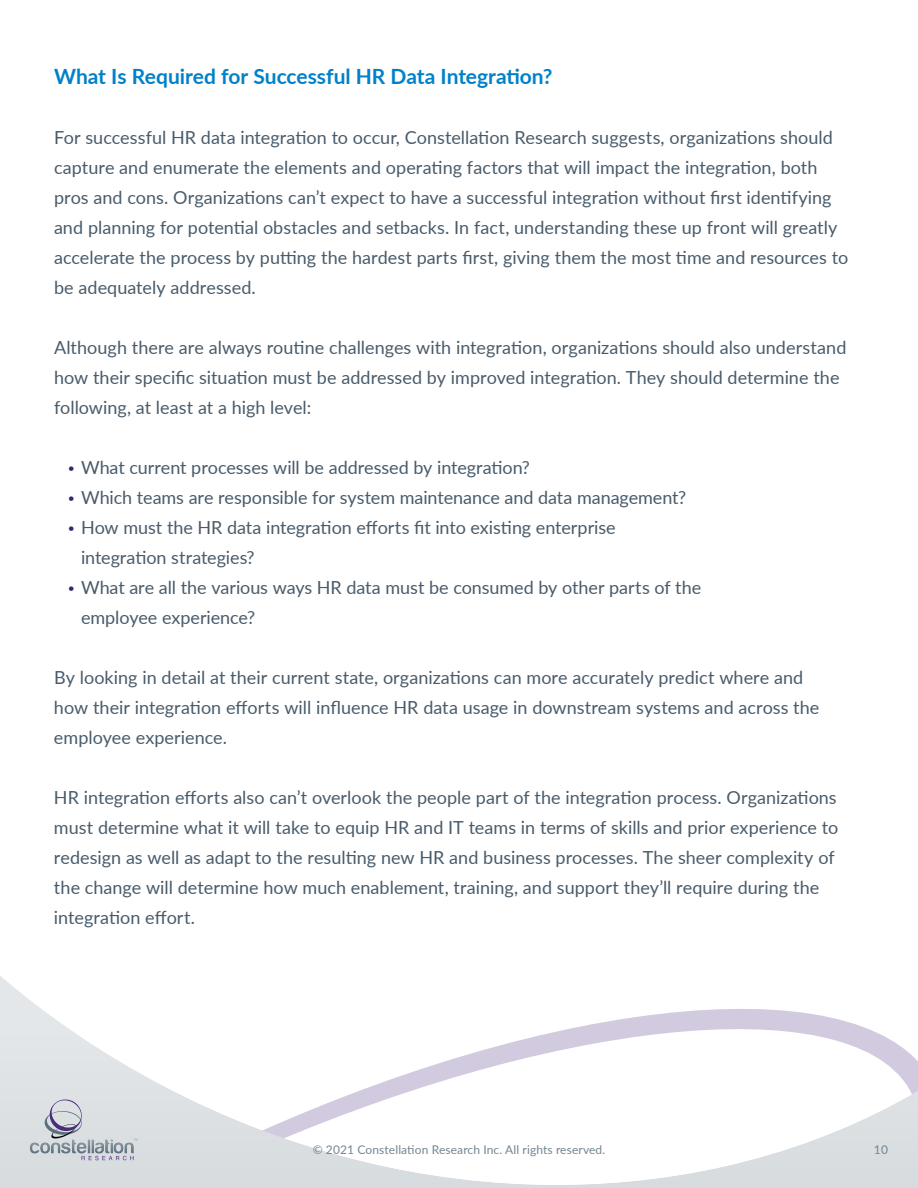
<style>
.page{position:relative;width:918px;height:1188px;background:#fff}
.page>*{position:absolute;margin:0;border:0;box-sizing:border-box;transform-origin:0 0}
.t1{font:700 21px "Lato";color:#0081c9}
.t2{font:18px/30px "Lato";color:#495b6a}
.t3{font:12px "Lato";letter-spacing:.01em;color:#738592}
.s1{font-weight:100;color:#3d2474}
</style>
<div class="page">
<svg style="left:0;top:976px;width:918px;height:212px"></svg>
<svg style="left:30px;top:1099px;width:108px;height:61px"></svg>
<p class="t1" style="left:54px;top:61px;width:500px">What Is Required for Successful HR Data Integration?</p>
<p class="t2" style="left:54px;top:122px;width:796px">For successful HR data integration to occur, Constellation Research suggests, organizations should capture and enumerate the elements and operating factors that will impact the integration, both pros and cons. Organizations can’t expect to have a successful integration without first identifying and planning for potential obstacles and setbacks. In fact, understanding these up front will greatly accelerate the process by putting the hardest parts first, giving them the most time and resources to be adequately addressed.</p>
<p class="t2" style="left:54px;top:332px;width:794px">Although there are always routine challenges with integration, organizations should also understand how their specific situation must be addressed by improved integration. They should determine the following, at least at a high level:</p>
<p class="t2" style="left:66px;top:452px;width:465px"><span class="s1">•</span> What current processes will be addressed by integration?</p>
<p class="t2" style="left:66px;top:482px;width:622px"><span class="s1">•</span> Which teams are responsible for system maintenance and data management?</p>
<p class="t2" style="left:81px;top:512px;width:536px;text-indent:-15px"><span class="s1">•</span> How must the HR data integration efforts fit into existing enterprise integration strategies?</p>
<p class="t2" style="left:81px;top:572px;width:622px;text-indent:-15px"><span class="s1">•</span> What are all the various ways HR data must be consumed by other parts of the employee experience?</p>
<p class="t2" style="left:54px;top:662px;width:767px">By looking in detail at their current state, organizations can more accurately predict where and how their integration efforts will influence HR data usage in downstream systems and across the employee experience .</p>
<p class="t2" style="left:54px;top:782px;width:786px">HR integration efforts also can’t overlook the people part of the integration process. Organizations must determine what it will take to equip HR and IT teams in terms of skills and prior experience to redesign as well as adapt to the resulting new HR and business processes. The sheer complexity of the change will determine how much enablement, training, and support they’ll require during the integration effort.</p>
<p class="t3" style="left:313px;top:1141px;width:294px">© 2021 Constellation Research Inc. All rights reserved.</p>
<p class="t3" style="left:874px;top:1145px;width:16px">10</p>
</div>
